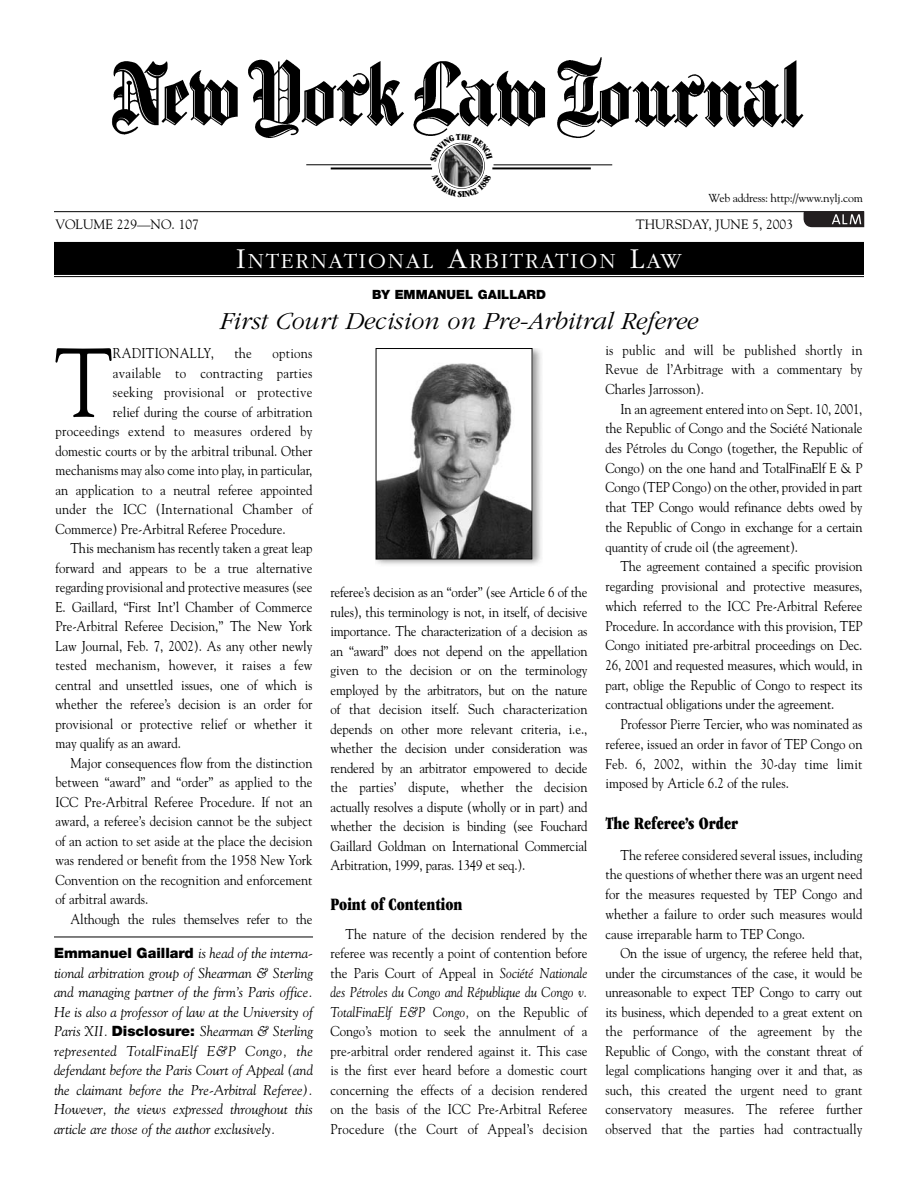
<style>
.page{position:relative;width:918px;height:1188px;background:#fff}
.page>*{position:absolute;margin:0;border:0;box-sizing:border-box;transform-origin:0 0}
.t1{font:97.35px "Goudy";color:#000;scale:.9 1}
.t2{font:25.5px "ITC Garamond MM It 300 625";color:#000}
.t3{font:22.5px "ITC Garamond MM 300 625";letter-spacing:.08em;color:#fff}
.t4{font:18px "ITC Garamond MM 775 400";color:#000;scale:.9 1}
.t5{font:14.25px/19.5px "Goudy";color:#000;text-align:justify;scale:.9 1}
.t6{font:italic 14.25px/19.5px "Goudy";color:#000;text-align:justify}
.t7{font:14.25px "Goudy";letter-spacing:.02em;color:#000;scale:.9 1}
.t8{font:13.5px "Goudy";color:#000}
.t9{font:900 12.75px "Helvetica Neue";color:#000}
.t10{font:11.55px "Goudy";letter-spacing:-.02em;color:#000}
.s1{font-size:30px}
.s2{font-family:"Helvetica Neue";font-weight:900;font-style:normal}
.s3{font-style:italic}
</style>
<div class="page">
<hr style="left:54px;top:937px;width:259px;height:1px;background:#000">
<img style="left:376px;top:348px;width:166px;height:217px">
<div style="left:376px;top:349px;width:156px;height:210px;background:#fff"></div>
<img style="left:378px;top:363px;width:152px;height:194px">
<div style="left:376px;top:348px;width:156px;height:211px;border:1px solid #000"></div>
<div style="left:54px;top:242px;width:810px;height:33px;background:#000"></div>
<hr style="left:54px;top:276px;width:810px;height:1px;background:#000">
<img style="left:112px;top:57px;width:692px;height:81px">
<hr style="left:331px;top:168px;width:101px;height:1px;background:#000">
<hr style="left:306px;top:165px;width:125px;height:1px;background:#000">
<hr style="left:494px;top:165px;width:118px;height:1px;background:#000">
<hr style="left:492px;top:167px;width:99px;height:2px;background:#000">
<img style="left:441px;top:145px;width:42px;height:42px;border-radius:50%">
<hr style="left:54px;top:211px;width:810px;height:1px;background:#000">
<svg style="left:804px;top:212px;width:60px;height:15px"></svg>
<svg style="left:430px;top:134px;width:63px;height:28px"></svg>
<svg style="left:439px;top:173px;width:45px;height:16px"></svg>
<p class="t10" style="left:709px;top:193px;width:156px">Web address: http://www.nylj.com</p>
<p class="t8" style="left:56px;top:219px;width:145px">VOLUME 229—NO. 107</p>
<p class="t8" style="left:636px;top:219px;width:159px">THURSDAY, JUNE 5, 2003</p>
<h3 class="t3" style="left:236px;top:252px;width:447px"><span class="s1">I</span>NTERNATIONAL <span class="s1">A</span>RBITRATION <span class="s1">L</span>AW</h3>
<p class="t9" style="left:372px;top:290px;width:175px">BY EMMANUEL GAILLARD</p>
<h2 class="t2" style="left:220px;top:311px;width:480px">First Court Decision on Pre-Arbitral Referee</h2>
<h1 class="t1" style="left:55px;top:344px;width:66px">T</h1>
<p class="t7" style="left:113px;top:348px;width:114px">RADITIONALLY,</p>
<p class="t5" style="left:234px;top:345px;width:21px">the</p>
<p class="t7" style="left:273px;top:348px;width:46px">options</p>
<p class="t7" style="left:113px;top:367px;width:223px">available to contracting parties</p>
<p class="t7" style="left:113px;top:387px;width:223px">seeking provisional or protective</p>
<p class="t5" style="left:113px;top:403px;width:223px">relief during the course of arbitration</p>
<p class="t7" style="left:55px;top:426px;width:287px">proceedings extend to measures ordered by</p>
<p class="t5" style="left:55px;top:442px;width:287px">domestic courts or by the arbitral tribunal. Other</p>
<p class="t5" style="left:55px;top:462px;width:287px">mechanisms may also come into play, in particular,</p>
<p class="t5" style="left:55px;top:481px;width:287px">an application to a neutral referee appointed</p>
<p class="t7" style="left:55px;top:504px;width:287px">under the ICC (International Chamber of</p>
<p class="t5" style="left:55px;top:520px;width:257px">Commerce) Pre-Arbitral Referee Procedure.</p>
<p class="t5" style="left:70px;top:540px;width:270px">This mechanism has recently taken a great leap</p>
<p class="t5" style="left:55px;top:559px;width:287px">forward and appears to be a true alternative</p>
<p class="t5" style="left:55px;top:579px;width:287px">regarding provisional and protective measures (see</p>
<p class="t5" style="left:55px;top:598px;width:287px">E. Gaillard, “First Int’l Chamber of Commerce</p>
<p class="t5" style="left:55px;top:618px;width:287px">Pre-Arbitral Referee Decision,” The New York</p>
<p class="t5" style="left:55px;top:637px;width:287px">Law Journal, Feb. 7, 2002). As any other newly</p>
<p class="t5" style="left:55px;top:657px;width:287px">tested mechanism, however, it raises a few</p>
<p class="t5" style="left:55px;top:676px;width:287px">central and unsettled issues, one of which is</p>
<p class="t5" style="left:55px;top:696px;width:287px">whether the referee’s decision is an order for</p>
<p class="t5" style="left:55px;top:715px;width:287px">provisional or protective relief or whether it</p>
<p class="t5" style="left:55px;top:735px;width:141px">may qualify as an award.</p>
<p class="t5" style="left:70px;top:754px;width:270px">Major consequences flow from the distinction</p>
<p class="t5" style="left:55px;top:774px;width:287px">between “award” and “order” as applied to the</p>
<p class="t5" style="left:55px;top:793px;width:287px">ICC Pre-Arbitral Referee Procedure. If not an</p>
<p class="t5" style="left:55px;top:813px;width:287px">award, a referee’s decision cannot be the subject</p>
<p class="t5" style="left:55px;top:832px;width:287px">of an action to set aside at the place the decision</p>
<p class="t5" style="left:55px;top:852px;width:287px">was rendered or benefit from the 1958 New York</p>
<p class="t5" style="left:55px;top:871px;width:287px">Convention on the recognition and enforcement</p>
<p class="t5" style="left:55px;top:891px;width:105px">of arbitral awards.</p>
<p class="t5" style="left:70px;top:910px;width:270px">Although the rules themselves refer to the</p>
<p class="t6" style="left:54px;top:945px;width:261px"><span class="s2">Emmanuel Gaillard</span> is head of the interna&shy;tional arbitration group of Shearman &amp; Sterling and managing partner of the firm’s Paris office.<br>He is also a professor of law at the University of Paris XII. <span class="s2">Disclosure:</span> Shearman &amp; Sterling represented TotalFinaElf E&amp;P Congo, the defendant before the Paris Court of Appeal (and the claimant before the Pre-Arbitral Referee).<br>However, the views expressed throughout this article are those of the author exclusively.</p>
<p class="t5" style="left:330px;top:584px;width:287px">referee’s decision as an “order” (see Article 6 of the rules), this terminology is not, in itself, of decisive importance. The characterization of a decision as an “award” does not depend on the appellation given to the decision or on the terminology employed by the arbitrators, but on the nature of that decision itself. Such characterization depends on other more relevant criteria, i.e., whether the decision under consideration was rendered by an arbitrator empowered to decide the parties’ dispute, whether the decision actually resolves a dispute (wholly or in part) and whether the decision is binding (see Fouchard Gaillard Goldman on International Commercial Arbitration, 1999, paras. 1349 et seq.).</p>
<p class="t4" style="left:330px;top:898px;width:148px">Point of Contention</p>
<p class="t5" style="left:330px;top:925px;width:287px;text-indent:15px">The nature of the decision rendered by the referee was recently a point of contention before the Paris Court of Appeal in <span class="s3">Société Nationale des Pétroles du Congo and République du Congo v.<br>TotalFinaElf E&amp;P Congo,</span> on the Republic of Congo’s motion to seek the annulment of a pre-arbitral order rendered against it. This case is the first ever heard before a domestic court concerning the effects of a decision rendered on the basis of the ICC Pre-Arbitral Referee Procedure (the Court of Appeal’s decision</p>
<p class="t5" style="left:605px;top:341px;width:287px">is public and will be published shortly in Revue de l’Arbitrage with a commentary by Charles Jarrosson).</p>
<p class="t5" style="left:605px;top:400px;width:287px;text-indent:15px">In an agreement entered into on Sept. 10, 2001, the Republic of Congo and the Société Nationale des Pétroles du Congo (together, the Republic of Congo) on the one hand and TotalFinaElf E &amp; P Congo (TEP Congo) on the other, provided in part that TEP Congo would refinance debts owed by the Republic of Congo in exchange for a certain quantity of crude oil (the agreement).</p>
<p class="t5" style="left:605px;top:558px;width:287px;text-indent:15px">The agreement contained a specific provision regarding provisional and protective measures, which referred to the ICC Pre-Arbitral Referee Procedure. In accordance with this provision, TEP Congo initiated pre-arbitral proceedings on Dec.<br>26, 2001 and requested measures, which would, in part, oblige the Republic of Congo to respect its contractual obligations under the agreement.</p>
<p class="t5" style="left:605px;top:716px;width:287px;text-indent:15px">Professor Pierre Tercier, who was nominated as referee, issued an order in favor of TEP Congo on Feb. 6, 2002, within the 30-day time limit imposed by Article 6.2 of the rules.</p>
<p class="t4" style="left:606px;top:816px;width:149px">The Referee’s Order</p>
<p class="t5" style="left:605px;top:846px;width:287px;text-indent:15px">The referee considered several issues, including the questions of whether there was an urgent need for the measures requested by TEP Congo and whether a failure to order such measures would cause irreparable harm to TEP Congo.</p>
<p class="t5" style="left:605px;top:945px;width:287px;text-indent:15px">On the issue of urgency, the referee held that, under the circumstances of the case, it would be unreasonable to expect TEP Congo to carry out its business, which depended to a great extent on the performance of the agreement by the Republic of Congo, with the constant threat of legal complications hanging over it and that, as such, this created the urgent need to grant conservatory measures. The referee further observed that the parties had contractually</p>
</div>
